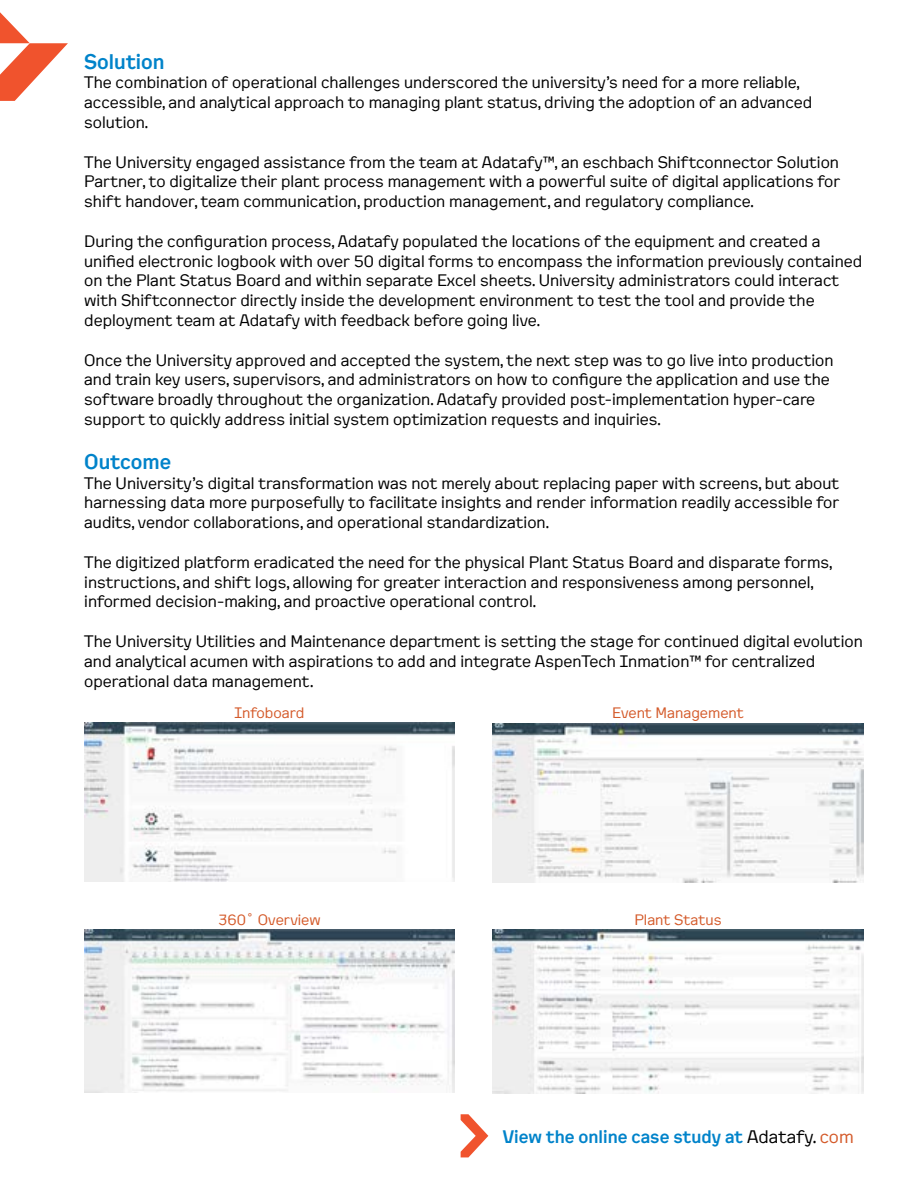
<style>
.page{position:relative;width:918px;height:1188px;background:#fff}
.page>*{position:absolute;margin:0;border:0;box-sizing:border-box;transform-origin:0 0}
.t1{font:500 21px "Kade";color:#0083ca}
.t2{font:500 18px "Kade";color:#0083ca}
.t3{font:16.5px/19.8px "Kade";color:#000}
.t4{font:15px "Kade";color:#d45a2a}
.s1{font-weight:400;color:#000}
.s2{font-weight:400;color:#d45a2a}
</style>
<div class="page">
<svg style="left:0;top:12px;width:68px;height:89px"></svg>
<img style="left:84px;top:929px;width:371px;height:163px">
<img style="left:493px;top:723px;width:370px;height:159px">
<img style="left:84px;top:722px;width:371px;height:159px">
<img style="left:493px;top:929px;width:370px;height:164px">
<svg style="left:461px;top:1114px;width:27px;height:43px"></svg>
<p class="t1" style="left:84px;top:48px;width:82px">Solution</p>
<p class="t3" style="left:84px;top:72px;width:730px">The combination of operational challenges underscored the university’s need for a more reliable, accessible, and analytical approach to managing plant status, driving the adoption of an advanced solution.</p>
<p class="t3" style="left:84px;top:151px;width:758px;text-align:justify">The University engaged assistance from the team at Adatafy™, an eschbach Shiftconnector Solution Partner, to digitalize their plant process management with a powerful suite of digital applications for shift handover, team communication, production management, and regulatory compliance.</p>
<p class="t3" style="left:84px;top:231px;width:779px">During the configuration process, Adatafy populated the locations of the equipment and created a unified electronic logbook with over 50 digital forms to encompass the information previously contained on the Plant Status Board and within separate Excel sheets. University administrators could interact with Shiftconnector directly inside the development environment to test the tool and provide the deployment team at Adatafy with feedback before going live.</p>
<p class="t3" style="left:84px;top:349px;width:751px">Once the University approved and accepted the system, the next step was to go live into production and train key users, supervisors, and administrators on how to configure the application and use the software broadly throughout the organization. Adatafy provided post-implementation hyper-care support to quickly address initial system optimization requests and inquiries.</p>
<p class="t1" style="left:84px;top:448px;width:88px">Outcome</p>
<p class="t3" style="left:84px;top:472px;width:757px;text-align:justify">The University’s digital transformation was not merely about replacing paper with screens, but about harnessing data more purposefully to facilitate insights and render information readily accessible for audits, vendor collaborations, and operational standardization.</p>
<p class="t3" style="left:84px;top:552px;width:750px">The digitized platform eradicated the need for the physical Plant Status Board and disparate forms, instructions, and shift logs, allowing for greater interaction and responsiveness among personnel, informed decision-making, and proactive operational control.</p>
<p class="t3" style="left:84px;top:631px;width:780px">The University Utilities and Maintenance department is setting the stage for continued digital evolution and analytical acumen with aspirations to add and integrate AspenTech Inmation™ for centralized operational data management.</p>
<p class="t4" style="left:235px;top:703px;width:71px">Infoboard</p>
<p class="t4" style="left:612px;top:703px;width:133px">Event Management</p>
<p class="t4" style="left:218px;top:911px;width:104px">360˚ Overview</p>
<p class="t4" style="left:634px;top:911px;width:89px">Plant Status</p>
<p class="t2" style="left:503px;top:1125px;width:352px">View the online case study at <span class="s1">Adatafy.</span> <span class="s2">com</span></p>
</div>
